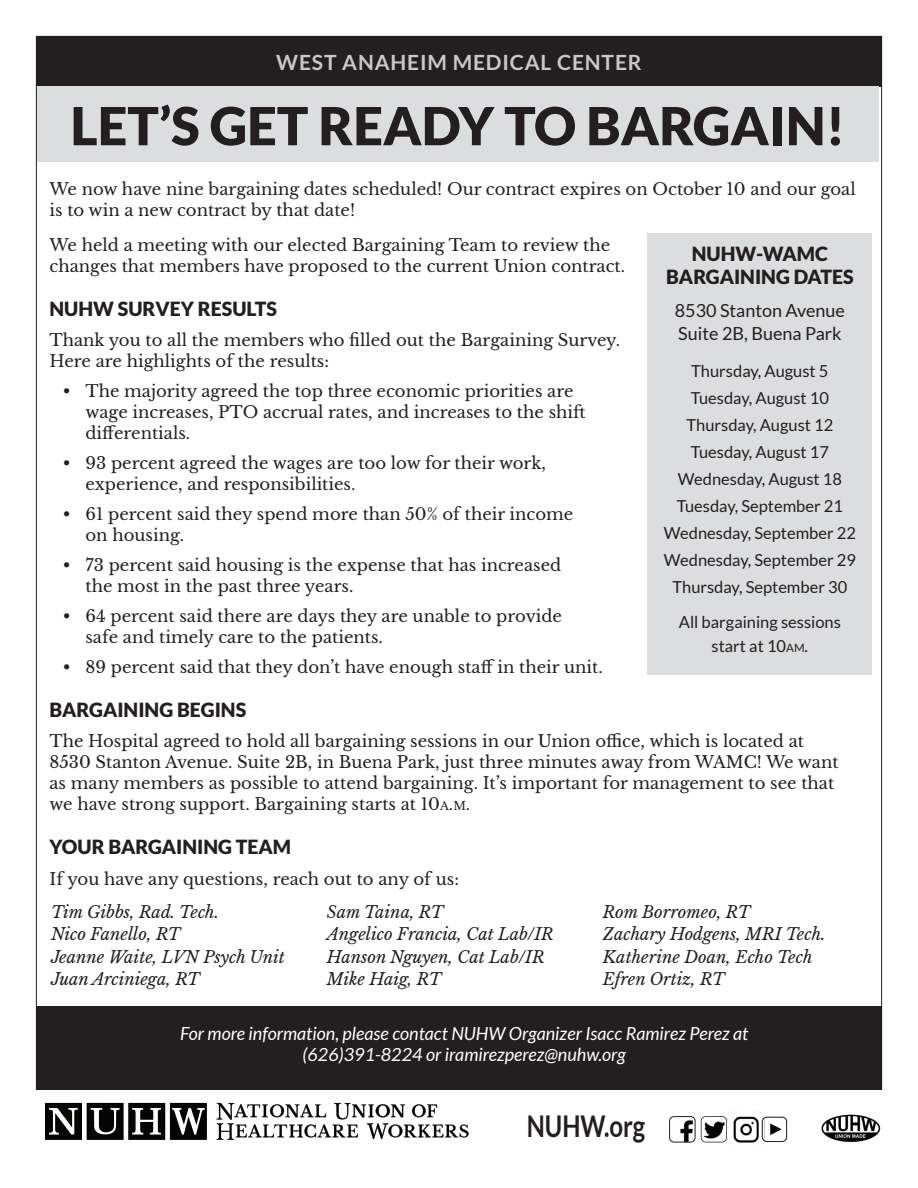
<style>
.page{position:relative;width:918px;height:1188px;background:#fff}
.page>*{position:absolute;margin:0;border:0;box-sizing:border-box;transform-origin:0 0}
.t1{font:900 52.5px "Lato";color:#231f20}
.t2{font:700 30px "Lato";color:#231f20;scale:.8 1}
.t3{font:700 21px "Lato";letter-spacing:.04em;color:#c7c8ca}
.t4{font:900 19.5px/23.4px "Lato";color:#231f20;text-align:center}
.t5{font:italic 18px/21px "Lato";color:#fff;text-align:center}
.t6{font:18px/22.5px "Lato";color:#231f20}
.t7{font:16.5px/21px "Libre Baskerville";color:#231f20}
.t8{font:italic 16.5px/22.5px "Libre Baskerville";color:#231f20}
.t9{font:16.5px/27px "Lato";color:#231f20;text-align:center}
.s1{font-size:11.55px}
.s2{font-style:inherit}
</style>
<div class="page">
<div style="left:38px;top:38px;width:842px;height:49px;background:#231f20"></div>
<div style="left:36px;top:1006px;width:846px;height:83px;background:#231f20"></div>
<img style="left:670px;top:1117px;width:25px;height:25px">
<div style="left:669px;top:1116px;width:26px;height:26px;border:1px solid #231f20;border-radius:4px"></div>
<svg style="left:701px;top:1116px;width:26px;height:26px"></svg>
<img style="left:731px;top:1112px;width:31px;height:36px">
<svg style="left:762px;top:1117px;width:25px;height:25px"></svg>
<img style="left:762px;top:1117px;width:5px;height:23px">
<div style="left:762px;top:1117px;width:25px;height:25px;border:1px solid #231f20;border-radius:4px"></div>
<img style="left:821px;top:1114px;width:59px;height:29px">
<svg style="left:45px;top:1102px;width:424px;height:38px"></svg>
<div style="left:37px;top:86px;width:842px;height:76px;background:#dcdddf"></div>
<div style="left:647px;top:233px;width:225px;height:442px;background:#dcdddf"></div>
<p class="t3" style="left:276px;top:50px;width:367px">WEST ANAHEIM MEDICAL CENTER</p>
<h1 class="t1" style="left:70px;top:95px;width:776px">LET’S GET READY TO BARGAIN!</h1>
<p class="t7" style="left:50px;top:179px;width:808px">We now have nine bargaining dates scheduled! Our contract expires on October 10 and our goal is to win a new contract by that date!</p>
<p class="t7" style="left:50px;top:234px;width:577px">We held a meeting with our elected Bargaining Team to review the changes that members have proposed to the current Union contract.</p>
<p class="t4" style="left:50px;top:297px;width:229px">NUHW SURVEY RESULTS</p>
<p class="t7" style="left:50px;top:329px;width:572px">Thank you to all the members who filled out the Bargaining Survey.<br>Here are highlights of the results:</p>
<p class="t7" style="left:86px;top:380px;width:502px;text-indent:-23px">• The majority agreed the top three economic priorities are wage increases, PTO accrual rates, and increases to the shift differentials.</p>
<p class="t7" style="left:86px;top:453px;width:462px;text-indent:-23px">• 93 percent agreed the wages are too low for their work, experience, and responsibilities.</p>
<p class="t7" style="left:86px;top:504px;width:489px;text-indent:-23px">• 61 percent said they spend more than 50% of their income on housing.</p>
<p class="t7" style="left:86px;top:555px;width:477px;text-indent:-23px">• 73 percent said housing is the expense that has increased the most in the past three years.</p>
<p class="t7" style="left:86px;top:606px;width:478px;text-indent:-23px">• 64 percent said there are days they are unable to provide safe and timely care to the patients.</p>
<p class="t7" style="left:63px;top:657px;width:541px">• 89 percent said that they don’t have enough staff in their unit.</p>
<p class="t4" style="left:50px;top:698px;width:198px">BARGAINING BEGINS</p>
<p class="t7" style="left:50px;top:731px;width:791px">The Hospital agreed to hold all bargaining sessions in our Union office, which is located at 8530 Stanton Avenue. Suite 2B, in Buena Park, just three minutes away from WAMC! We want as many members as possible to attend bargaining. It’s important for management to see that we have strong support. Bargaining starts at 10<span class="s1">A</span><span class="s2">.</span><span class="s1">M</span>.</p>
<p class="t4" style="left:50px;top:835px;width:243px">YOUR BARGAINING TEAM</p>
<p class="t7" style="left:50px;top:869px;width:411px">If you have any questions, reach out to any of us:</p>
<p class="t4" style="left:666px;top:242px;width:189px">NUHW-WAMC<br>BARGAINING DATES</p>
<p class="t6" style="left:675px;top:300px;width:172px">8530 Stanton Avenue<br>Suite 2B, Buena Park</p>
<p class="t9" style="left:664px;top:358px;width:194px">Thursday, August 5<br>Tuesday, August 10<br>Thursday, August 12<br>Tuesday, August 17<br>Wednesday, August 18<br>Tuesday, September 21<br>Wednesday, September 22<br>Wednesday, September 29<br>Thursday, September 30</p>
<p class="t9" style="left:679px;top:610px;width:164px;line-height:24px">All bargaining sessions start at 10<span class="s1">AM</span><span class="s2">.</span></p>
<p class="t8" style="left:51px;top:900px;width:236px">Tim Gibbs, Rad. Tech.<br>Nico Fanello, RT<br>Jeanne Waite, LVN Psych Unit<br>Juan Arciniega, RT</p>
<p class="t8" style="left:327px;top:900px;width:228px">Sam Taina, RT<br>Angelico Francia, Cat Lab/IR<br>Hanson Nguyen, Cat Lab/IR<br>Mike Haig, RT</p>
<p class="t8" style="left:603px;top:900px;width:224px">Rom Borromeo, RT<br>Zachary Hodgens, MRI Tech.<br>Katherine Doan, Echo Tech<br>Efren Ortiz, RT</p>
<p class="t5" style="left:180px;top:1023px;width:570px">For more information, please contact NUHW Organizer Isacc Ramirez Perez at (626)391-8224 or iramirezperez@nuhw.org</p>
<h2 class="t2" style="left:527px;top:1109px;width:150px">NUHW.org</h2>
</div>
